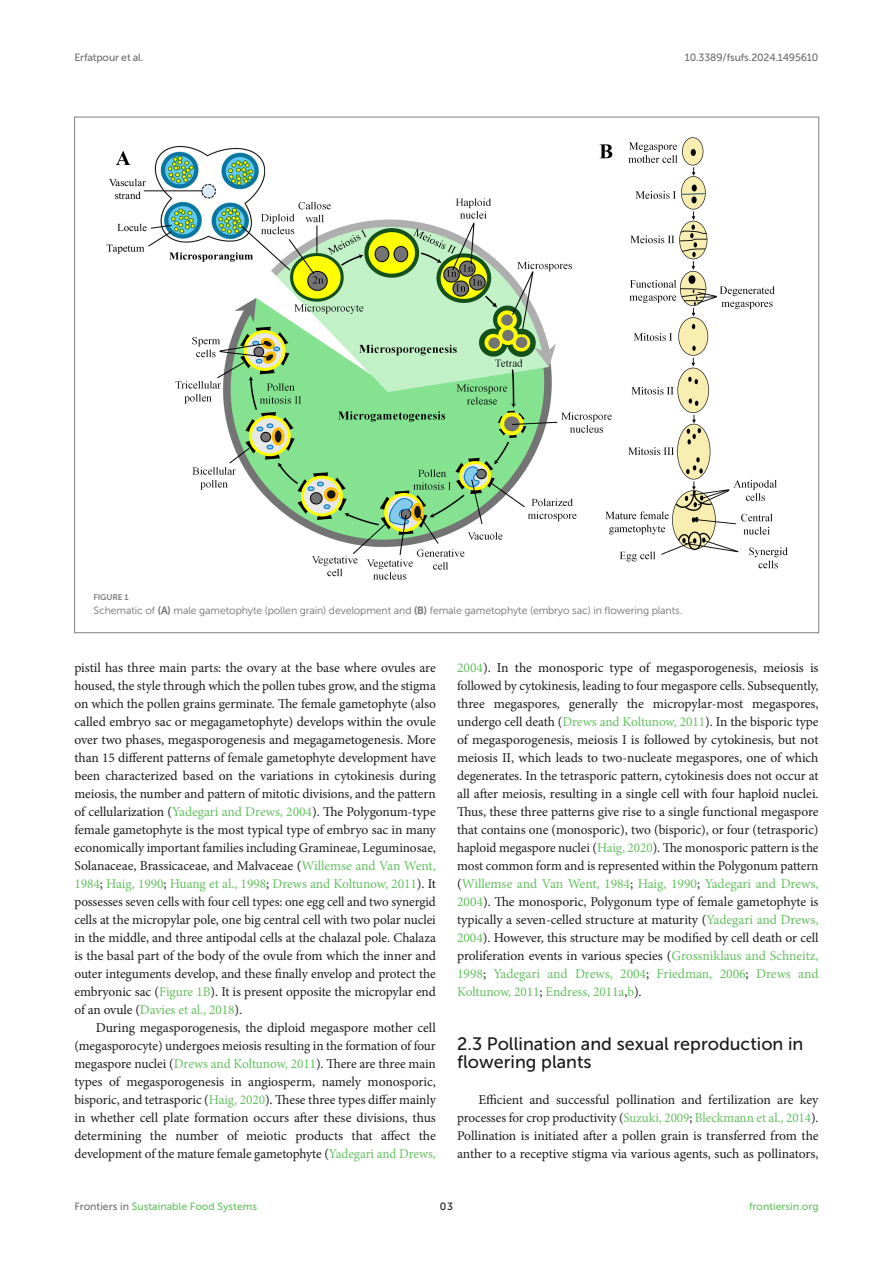
<style>
.page{position:relative;width:893px;height:1263px;background:#fff}
.page>*{position:absolute;margin:0;border:0;box-sizing:border-box;transform-origin:0 0}
.HEAD_2{font:18px/18px "Museo Sans 500";color:#1b1c1b}
.TEXT{font:13.5px/18px "Minion Pro";letter-spacing:-.005em;color:#1b1c1b;text-align:justify}
.FIG_LEG{font:10.5px "Museo Sans 300";letter-spacing:-.01em;color:#706f70}
.t1{font:10.5px "Museo Sans 500";color:#65c161}
.t2{font:10.5px "Museo Sans 500";letter-spacing:-.015em;color:#706f70}
.t3{font:10.5px "Museo Sans 500";color:#1b1c1b}
.FIG_HD{font:8.25px "Museo Sans 700";letter-spacing:-.01em;color:#7e7f7f}
.s1{font-family:"Museo Sans 700"}
.s2{color:#65c161}
.s3{color:#706f70}
</style>
<div class="page">
<img style="left:106px;top:137px;width:682px;height:443px">
<p class="t2" style="left:74px;top:51px;width:71px">Erfatpour et al.</p>
<p class="t2" style="left:685px;top:51px;width:135px">10.3389/fsufs.2024.1495610</p>
<p class="FIG_HD" style="left:94px;top:593px;width:37px">FIGURE 1</p>
<p class="FIG_LEG" style="left:94px;top:604px;width:590px">Schematic of <span class="s1">(A)</span> male gametophyte (pollen grain) development and <span class="s1">(B)</span> female gametophyte (embryo sac) in flowering plants.</p>
<p class="TEXT" style="left:74px;top:659px;width:363px">pistil has three main parts: the ovary at the base where ovules are housed, the style through which the pollen tubes grow, and the stigma on which the pollen grains germinate. The female gametophyte (also called embryo sac or megagametophyte) develops within the ovule over two phases, megasporogenesis and megagametogenesis. More than 15 different patterns of female gametophyte development have been characterized based on the variations in cytokinesis during meiosis, the number and pattern of mitotic divisions, and the pattern of cellularization (<span class="s2">Yadegari and Drews, 2004</span>). The Polygonum-type female gametophyte is the most typical type of embryo sac in many economically important families including Gramineae, Leguminosae, Solanaceae, Brassicaceae, and Malvaceae (<span class="s2">Willemse and Van Went, 1984</span>; <span class="s2">Haig, 1990</span>; <span class="s2">Huang et al., 1998</span>; <span class="s2">Drews and Koltunow, 2011</span>). It possesses seven cells with four cell types: one egg cell and two synergid cells at the micropylar pole, one big central cell with two polar nuclei in the middle, and three antipodal cells at the chalazal pole. Chalaza is the basal part of the body of the ovule from which the inner and outer integuments develop, and these finally envelop and protect the embryonic sac (<span class="s2">Figure 1B</span>). It is present opposite the micropylar end of an ovule (<span class="s2">Davies et al., 2018</span>).</p>
<p class="TEXT" style="left:74px;top:1019px;width:363px;text-indent:21px">During megasporogenesis, the diploid megaspore mother cell (megasporocyte) undergoes meiosis resulting in the formation of four megaspore nuclei (<span class="s2">Drews and Koltunow, 2011</span>). There are three main types of megasporogenesis in angiosperm, namely monosporic, bisporic, and tetrasporic (<span class="s2">Haig, 2020</span>). These three types differ mainly in whether cell plate formation occurs after these divisions, thus determining the number of meiotic products that affect the development of the mature female gametophyte (<span class="s2">Yadegari and Drews,</span></p>
<p class="TEXT" style="left:457px;top:659px;width:363px"><span class="s2">2004</span>). In the monosporic type of megasporogenesis, meiosis is followed by cytokinesis, leading to four megaspore cells. Subsequently, three megaspores, generally the micropylar-most megaspores, undergo cell death (<span class="s2">Drews and Koltunow, 2011</span>). In the bisporic type of megasporogenesis, meiosis I is followed by cytokinesis, but not meiosis II, which leads to two-nucleate megaspores, one of which degenerates. In the tetrasporic pattern, cytokinesis does not occur at all after meiosis, resulting in a single cell with four haploid nuclei.<br>Thus, these three patterns give rise to a single functional megaspore that contains one (monosporic), two (bisporic), or four (tetrasporic) haploid megaspore nuclei (<span class="s2">Haig, 2020</span>). The monosporic pattern is the most common form and is represented within the Polygonum pattern (<span class="s2">Willemse and Van Went, 1984</span>; <span class="s2">Haig, 1990</span>; <span class="s2">Yadegari and Drews, 2004</span>). The monosporic, Polygonum type of female gametophyte is typically a seven-celled structure at maturity (<span class="s2">Yadegari and Drews, 2004</span>). However, this structure may be modified by cell death or cell proliferation events in various species (<span class="s2">Grossniklaus and Schneitz, 1998</span>; <span class="s2">Yadegari and Drews, 2004</span>; <span class="s2">Friedman, 2006</span>; <span class="s2">Drews and Koltunow, 2011</span>; <span class="s2">Endress, 2011a</span>,<span class="s2">b</span>).</p>
<p class="HEAD_2" style="left:457px;top:1035px;width:348px">2.3 Pollination and sexual reproduction in flowering plants</p>
<p class="TEXT" style="left:457px;top:1091px;width:363px;text-indent:21px">Efficient and successful pollination and fertilization are key processes for crop productivity (<span class="s2">Suzuki, 2009</span>; <span class="s2">Bleckmann et al., 2014</span>).<br>Pollination is initiated after a pollen grain is transferred from the anther to a receptive stigma via various agents, such as pollinators,</p>
<p class="t1" style="left:74px;top:1200px;width:184px"><span class="s3">Frontiers in</span> Sustainable Food Systems</p>
<p class="t3" style="left:440px;top:1200px;width:15px">03</p>
<p class="t1" style="left:749px;top:1200px;width:71px">frontiersin.org</p>
</div>
